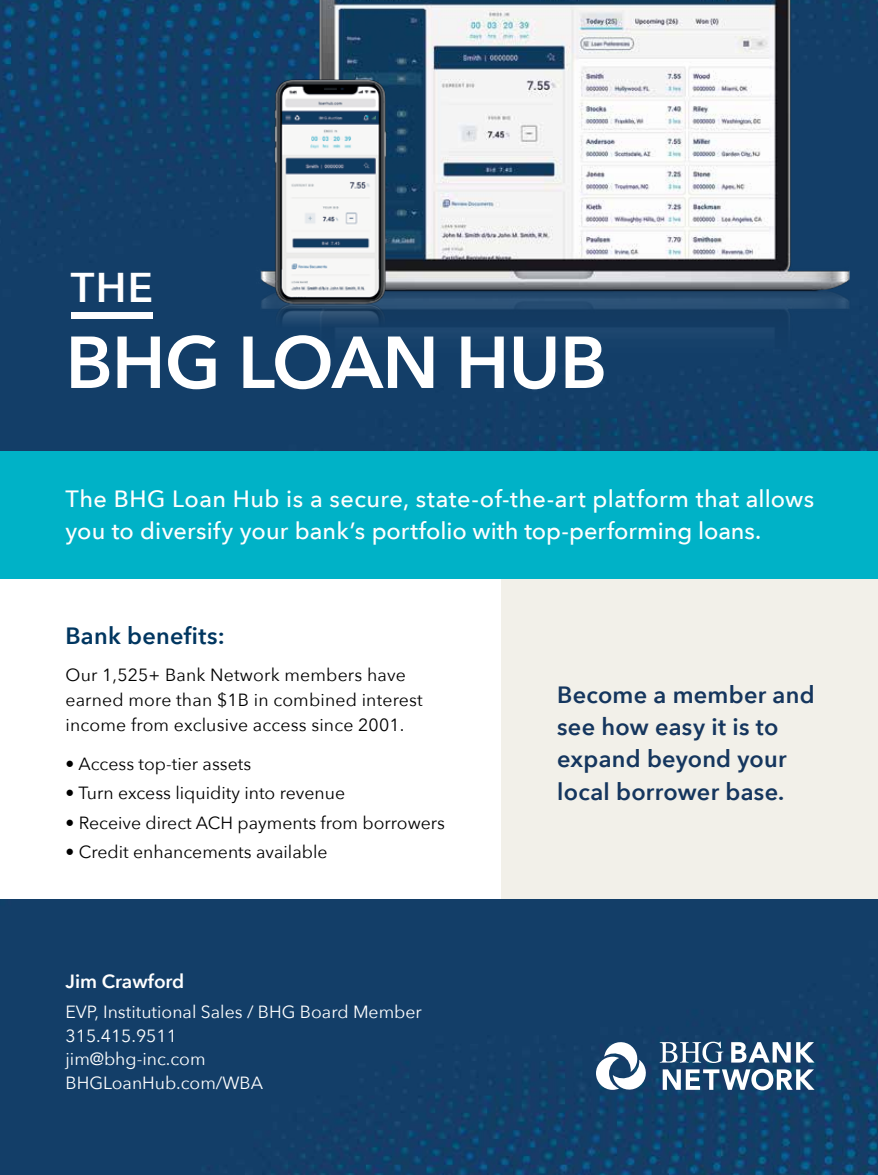
<style>
.page{position:relative;width:878px;height:1175px;background:#fff}
.page>*{position:absolute;margin:0;border:0;box-sizing:border-box;transform-origin:0 0}
.t1{font:600 72.6px "Avenir Next";letter-spacing:-.01em;color:#fff}
.t2{font:600 41.55px "Avenir Next";color:#fff}
.t3{font:500 23.55px/32.2px "Avenir Next";letter-spacing:.01em;color:#fff}
.t4{font:600 23.55px/32.2px "Avenir Next";letter-spacing:.01em;color:#15365e}
.t5{font:600 23.55px "Avenir Next";letter-spacing:.01em;color:#003660}
.t6{font:600 19.05px "Avenir Next";color:#fff}
.t7{font:17.55px/24.9px "Avenir Next";color:#000}
.t8{font:17.55px/23.5px "Avenir Next";color:#fff}
</style>
<div class="page">
<div style="left:501px;top:578px;width:377px;height:322px;background:#f2f0e9"></div>
<div style="left:0;top:900px;width:878px;height:274px;background:#133e68"></div>
<img style="left:0;top:0;width:878px;height:221px">
<div style="left:0;top:221px;width:878px;height:230px;background:#133e68"></div>
<img style="left:250px;top:0;width:608px;height:422px">
<img style="left:271px;top:77px;width:119px;height:269px">
<div style="left:0;top:451px;width:878px;height:127px;background:#00b2c7"></div>
<div style="left:71px;top:312px;width:81px;height:7px;background:#fff"></div>
<svg style="left:659px;top:1041px;width:155px;height:49px"></svg>
<svg style="left:596px;top:1039px;width:52px;height:53px"></svg>
<h2 class="t2" style="left:71px;top:252px;width:84px">THE</h2>
<h1 class="t1" style="left:66px;top:300px;width:543px">BHG LOAN HUB</h1>
<h3 class="t3" style="left:66px;top:481px;width:750px">The BHG Loan Hub is a secure, state-of-the-art platform that allows you to diversify your bank’s portfolio with top-performing loans.</h3>
<h3 class="t5" style="left:66px;top:615px;width:161px">Bank benefits:</h3>
<p class="t7" style="left:66px;top:661px;width:359px">Our 1,525+ Bank Network members have earned more than $1B in combined interest income from exclusive access since 2001.</p>
<p class="t7" style="left:66px;top:750px;width:187px">• Access top-tier assets</p>
<p class="t7" style="left:66px;top:780px;width:281px">• Turn excess liquidity into revenue</p>
<p class="t7" style="left:66px;top:809px;width:381px">• Receive direct ACH payments from borrowers</p>
<p class="t7" style="left:66px;top:838px;width:263px">• Credit enhancements available</p>
<p class="t6" style="left:66px;top:965px;width:120px">Jim Crawford</p>
<p class="t8" style="left:66px;top:999px;width:358px">EVP, Institutional Sales / BHG Board Member<br>315.415.9511<br>jim@bhg-inc.com<br>BHGLoanHub.com/WBA</p>
<h3 class="t4" style="left:557px;top:677px;width:259px">Become a member and see how easy it is to expand beyond your local borrower base.</h3>
</div>
